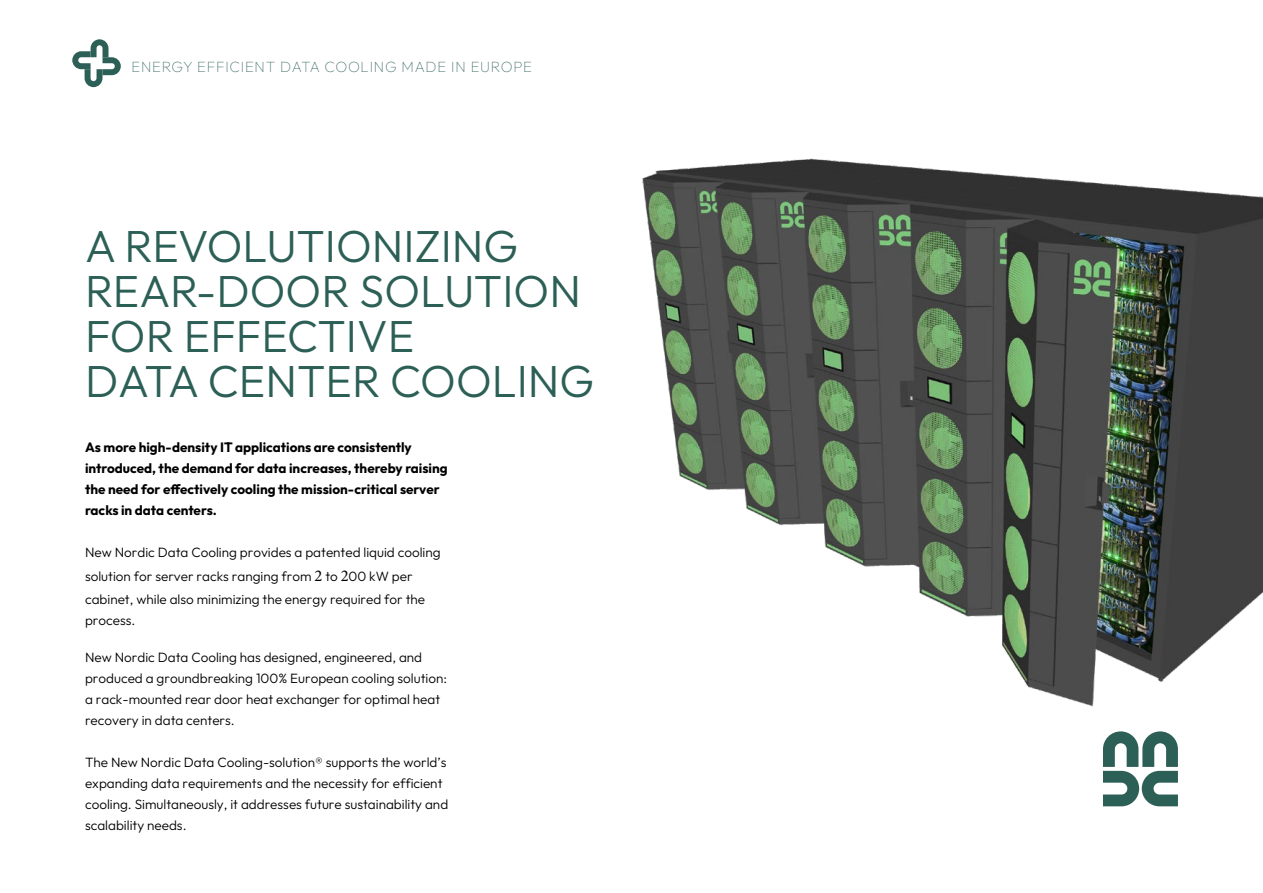
<style>
.page{position:relative;width:1263px;height:893px;background:#fff}
.page>*{position:absolute;margin:0;border:0;box-sizing:border-box;transform-origin:0 0}
.t1{font:300 45px/45px "Outfit";color:#2c5f56}
.t2{font:100 15px "Outfit";letter-spacing:.05em;color:#2c5f56}
.t3{font:300 13.5px/21px "Outfit";color:#000}
.t4{font:700 13.5px/21px "Outfit";color:#000}
.s1{font-family:"Minion Pro";font-weight:400;font-size:16.5px}
</style>
<div class="page">
<img style="left:642px;top:158px;width:621px;height:549px">
<svg style="left:72px;top:39px;width:49px;height:48px"></svg>
<svg style="left:1103px;top:731px;width:75px;height:75px"></svg>
<p class="t2" style="left:131px;top:58px;width:402px">ENERGY EFFICIENT DATA COOLING MADE IN EUROPE</p>
<h1 class="t1" style="left:85px;top:224px;width:511px">A REVOLUTIONIZING<br>REAR-DOOR SOLUTION<br>FOR EFFECTIVE<br>DATA CENTER COOLING</h1>
<p class="t4" style="left:85px;top:437px;width:364px">As more high-density IT applications are consistently introduced, the demand for data increases, thereby raising the need for effectively cooling the mission-critical server racks in data centers.</p>
<p class="t3" style="left:85px;top:540px;width:357px;line-height:24.2px">New Nordic Data Cooling provides a patented liquid cooling solution for server racks ranging from <span class="s1">2</span> to <span class="s1">2</span>00 kW per</p>
<p class="t3" style="left:85px;top:589px;width:342px">cabinet, while also minimizing the energy required for the process.</p>
<p class="t3" style="left:85px;top:647px;width:363px">New Nordic Data Cooling has designed, engineered, and produced a groundbreaking 100% European cooling solution: a rack-mounted rear door heat exchanger for optimal heat recovery in data centers.</p>
<p class="t3" style="left:85px;top:752px;width:365px">The New Nordic Data Cooling-solution® supports the world’s expanding data requirements and the necessity for efficient cooling. Simultaneously, it addresses future sustainability and scalability needs.</p>
</div>
